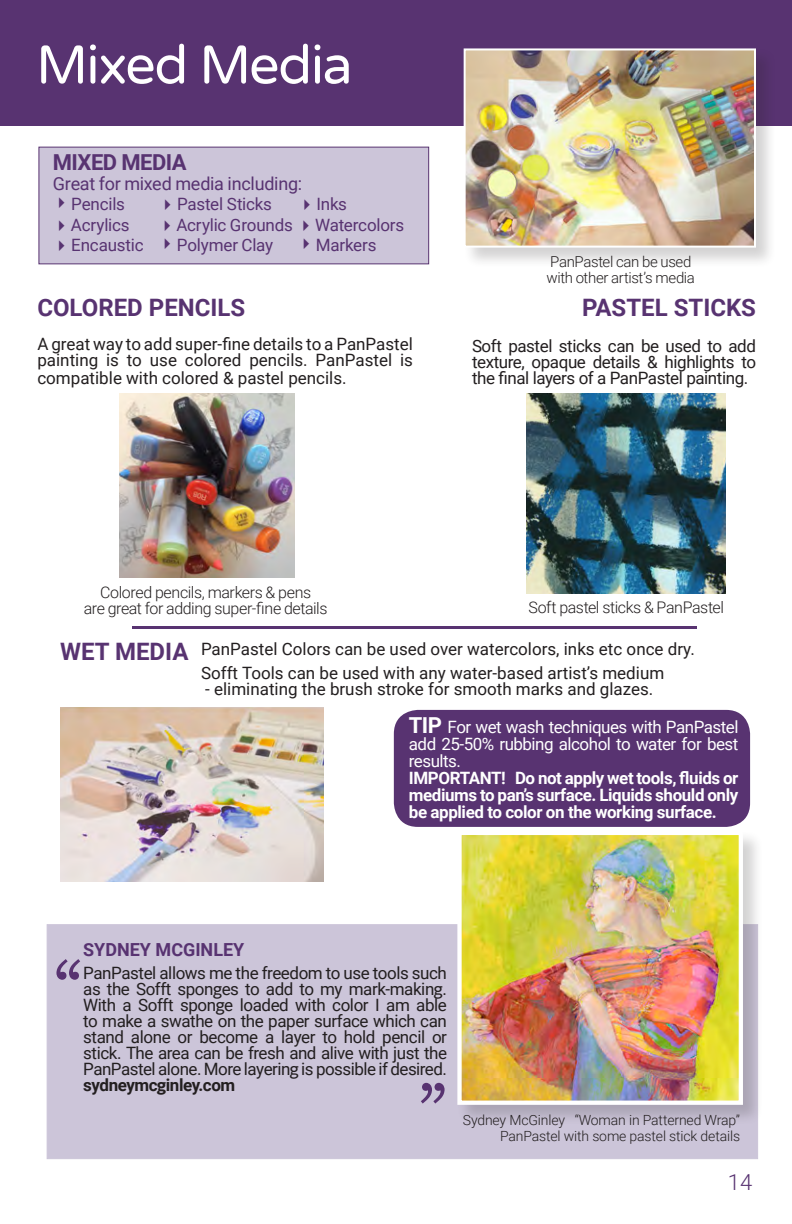
<style>
.page{position:relative;width:792px;height:1224px;background:#fff}
.page>*{position:absolute;margin:0;border:0;box-sizing:border-box;transform-origin:0 0}
.t1{font:72px "Bookman Old Style";color:#583371}
.t2{font:54px "Varela Round";letter-spacing:-.03em;color:#fff}
.t3{font:700 24px "Roboto";color:#583371}
.t4{font:700 22px "Roboto";letter-spacing:-.025em;color:#583371}
.t5{font:300 22px "Roboto";color:#583371}
.t6{font:18px "Roboto";letter-spacing:-.015em;color:#583371}
.t7{font:700 18px "Roboto";color:#583371}
.t8{font:17px/16px "Roboto";color:#231f20;text-align:justify}
.t9{font:700 17px/17px "Roboto";letter-spacing:-.025em;color:#fff;text-align:justify}
.t10{font:17px "Roboto";letter-spacing:-.01em;color:#583371}
.t11{font:17px/17px "Roboto";letter-spacing:-.03em;color:#fff;text-align:justify}
.t12{font:700 17px "Roboto";letter-spacing:-.025em;color:#231f20}
.t13{font:300 16px "Roboto";letter-spacing:-.025em;color:#231f20}
.t14{font:300 15px "Roboto";letter-spacing:-.02em;color:#231f20}
.t15{font:300 14px "Roboto";letter-spacing:-.01em;color:#231f20}
.s1{font-weight:700;font-size:22px}
</style>
<div class="page">
<div style="left:47px;top:924px;width:711px;height:235px;background:#ccc5d9"></div>
<div style="left:0;top:0;width:792px;height:125px;background:#583371"></div>
<hr style="left:132px;top:627px;width:565px;height:2px;background:#583371">
<img style="left:120px;top:393px;width:174px;height:185px">
<div style="left:463px;top:47px;width:314px;height:222px;background:#231f20;opacity:.2"></div>
<img style="left:467px;top:51px;width:286px;height:194px">
<div style="left:464px;top:48px;width:292px;height:200px;border:2px solid #fff"></div>
<div style="left:39px;top:147px;width:390px;height:117px;background:#ccc5d9;border:1px solid #583371"></div>
<img style="left:60px;top:708px;width:264px;height:174px">
<div style="left:394px;top:710px;width:356px;height:117px;background:#583371;border-radius:24px"></div>
<div style="left:456px;top:830px;width:308px;height:296px;background:#231f20;opacity:.2"></div>
<img style="left:462px;top:836px;width:276px;height:264px">
<div style="left:457px;top:831px;width:286px;height:274px;border:4px solid #fff"></div>
<img style="left:527px;top:393px;width:199px;height:201px">
<p class="t2" style="left:36px;top:34px;width:318px">Mixed Media</p>
<p class="t4" style="left:53px;top:147px;width:135px">MIXED MEDIA</p>
<p class="t6" style="left:53px;top:171px;width:251px">Great for mixed media including:</p>
<p class="t10" style="left:53px;top:193px;width:74px">✔Pencils</p>
<p class="t10" style="left:159px;top:193px;width:115px">✔Pastel Sticks</p>
<p class="t10" style="left:298px;top:193px;width:50px">✔Inks</p>
<p class="t10" style="left:53px;top:213px;width:78px">✔Acrylics</p>
<p class="t10" style="left:158px;top:213px;width:248px">✔Acrylic Grounds ✔Watercolors</p>
<p class="t10" style="left:53px;top:233px;width:222px">✔Encaustic ✔Polymer Clay</p>
<p class="t10" style="left:298px;top:233px;width:81px">✔Markers</p>
<p class="t3" style="left:37px;top:291px;width:209px">COLORED PENCILS</p>
<p class="t8" style="left:37px;top:335px;width:377px">A great way to add super-fine details to a PanPastel painting is to use colored pencils. PanPastel is</p>
<p class="t8" style="left:37px;top:369px;width:311px">compatible with colored &amp; pastel pencils.</p>
<p class="t14" style="left:550px;top:251px;width:143px">PanPastel can be used</p>
<p class="t14" style="left:547px;top:267px;width:150px">with other artist’s media</p>
<p class="t3" style="left:582px;top:291px;width:175px">PASTEL STICKS</p>
<p class="t8" style="left:472px;top:337px;width:286px">Soft pastel sticks can be used to add texture, opaque details &amp; highlights to the final layers of a PanPastel painting.</p>
<p class="t13" style="left:100px;top:581px;width:213px">Colored pencils, markers &amp; pens</p>
<p class="t13" style="left:84px;top:597px;width:245px">are great for adding super-fine details</p>
<p class="t13" style="left:528px;top:596px;width:197px">Soft pastel sticks &amp; PanPastel</p>
<p class="t3" style="left:60px;top:635px;width:130px">WET MEDIA</p>
<p class="t8" style="left:201px;top:641px;width:495px">PanPastel Colors can be used over watercolors, inks etc once dry.</p>
<p class="t8" style="left:201px;top:665px;width:465px">Sofft Tools can be used with any water-based artist’s medium</p>
<p class="t8" style="left:205px;top:681px;width:450px">- eliminating the brush stroke for smooth marks and glazes.</p>
<p class="t11" style="left:409px;top:718px;width:331px"><span class="s1">TIP</span> For wet wash techniques with PanPastel add 25-50% rubbing alcohol to water for best results.</p>
<p class="t9" style="left:409px;top:769px;width:331px">IMPORTANT! Do not apply wet tools, fluids or mediums to pan’s surface. Liquids should only be applied to color on the working surface.</p>
<p class="t7" style="left:83px;top:937px;width:163px">SYDNEY MCGINLEY</p>
<p class="t1" style="left:54px;top:945px;width:30px">“</p>
<p class="t8" style="left:83px;top:965px;width:365px">PanPastel allows me the freedom to use tools such as the Sofft sponges to add to my mark-making.<br>With a Sofft sponge loaded with color I am able to make a swathe on the paper surface which can stand alone or become a layer to hold pencil or stick. The area can be fresh and alive with just the PanPastel alone. More layering is possible if desired.</p>
<p class="t12" style="left:83px;top:1073px;width:154px">sydneymcginley.com</p>
<p class="t1" style="left:447px;top:1118px;width:30px;rotate:-180deg">“</p>
<p class="t15" style="left:463px;top:1111px;width:279px">Sydney McGinley “Woman in Patterned Wrap”</p>
<p class="t15" style="left:500px;top:1127px;width:242px">PanPastel with some pastel stick details</p>
<p class="t5" style="left:728px;top:1166px;width:26px">14</p>
</div>
